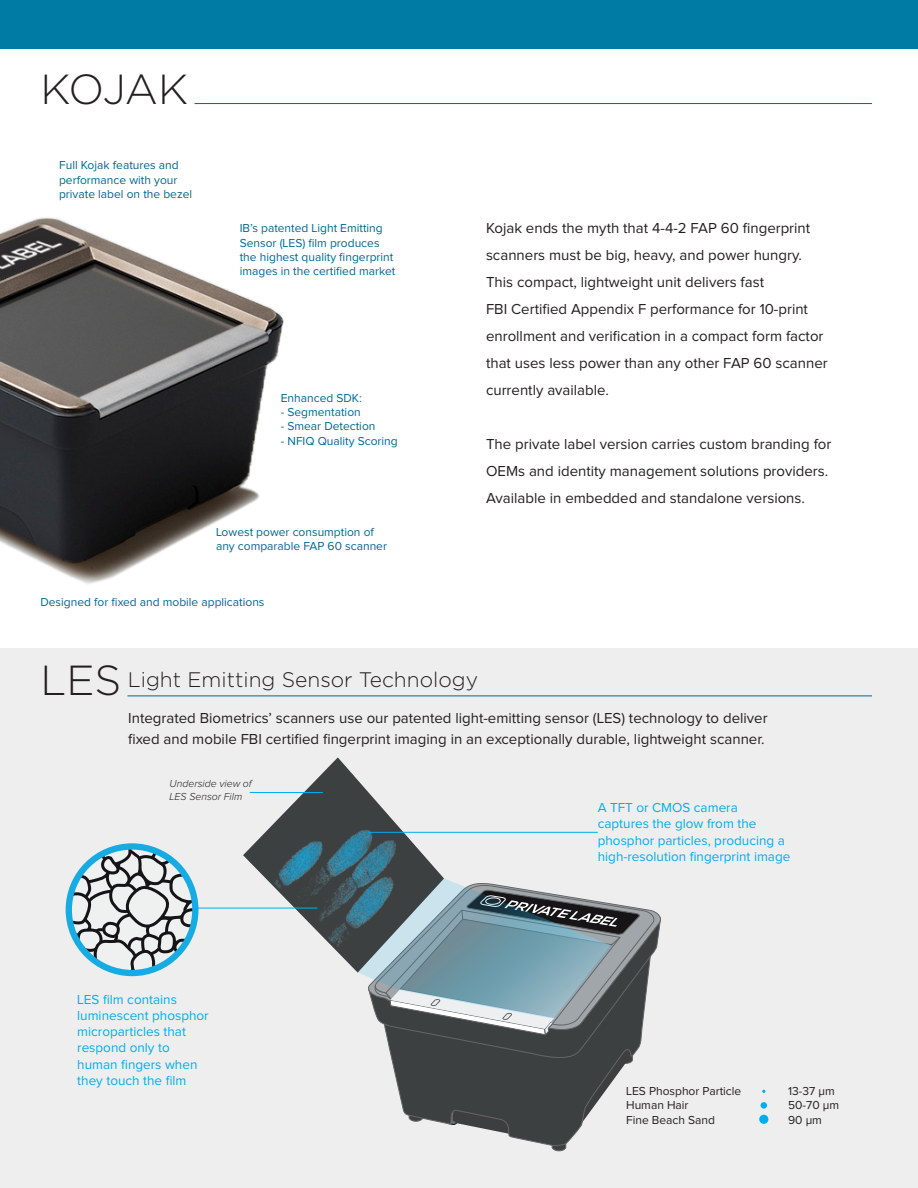
<style>
.page{position:relative;width:918px;height:1188px;background:#fff}
.page>*{position:absolute;margin:0;border:0;box-sizing:border-box;transform-origin:0 0}
.t1{font:300 42px "Gotham";letter-spacing:-.03em;color:#231f20}
.t2{font:300 21px "Gotham";color:#231f20}
.t3{font:15px/27px "Proxima Nova";color:#231f20}
.t4{font:13.5px/16.2px "Proxima Nova";color:#00aeef}
.t5{font:12px/14.4px "Proxima Nova";color:#006893}
.t6{font:12px "Proxima Nova";color:#231f20}
.t7{font:italic 300 10.5px/12.6px "Proxima Nova";color:#231f20}
.s1{font-size:42px}
</style>
<div class="page">
<div style="left:0;top:648px;width:918px;height:540px;background:#eeeeef"></div>
<svg style="left:551px;top:1146px;width:15px;height:6px"></svg>
<svg style="left:508px;top:1135px;width:67px;height:11px"></svg>
<svg style="left:243px;top:758px;width:418px;height:377px"></svg>
<div style="left:0;top:0;width:918px;height:49px;background:#007ca4"></div>
<img style="left:0;top:217px;width:284px;height:367px">
<hr style="left:195px;top:103px;width:677px;height:1px;background:#006893">
<hr style="left:127px;top:696px;width:745px;height:1px;background:#006893">
<svg style="left:69px;top:846px;width:124px;height:127px"></svg>
<div style="left:66px;top:843px;width:133px;height:133px;border:6px solid #16ace3;border-radius:50%"></div>
<hr style="left:250px;top:792px;width:73px;height:1px;background:#00aeef">
<hr style="left:195px;top:908px;width:123px;height:1px;background:#00aeef">
<hr style="left:368px;top:832px;width:230px;height:1px;background:#00aeef">
<div style="left:761px;top:1102px;width:6px;height:7px;background:#00aeef;border-radius:50%"></div>
<div style="left:759px;top:1115px;width:9px;height:9px;background:#00aeef;border-radius:50%"></div>
<p class="t1" style="left:40px;top:62px;width:149px">KOJAK</p>
<p class="t5" style="left:59px;top:159px;width:135px">Full Kojak features and performance with your private label on the bezel</p>
<p class="t5" style="left:240px;top:222px;width:157px">IB’s patented Light Emitting<br>Sensor (LES) film produces the highest quality fingerprint images in the certified market</p>
<p class="t5" style="left:281px;top:391px;width:83px">Enhanced SDK:</p>
<p class="t5" style="left:281px;top:405px;width:82px">- Segmentation</p>
<p class="t5" style="left:281px;top:420px;width:96px">- Smear Detection</p>
<p class="t5" style="left:281px;top:434px;width:119px">- NFIQ Quality Scoring</p>
<p class="t5" style="left:216px;top:525px;width:173px">Lowest power consumption of any comparable FAP 60 scanner</p>
<p class="t5" style="left:40px;top:595px;width:226px">Designed for fixed and mobile applications</p>
<p class="t3" style="left:486px;top:215px;width:343px">Kojak ends the myth that 4-4-2 FAP 60 fingerprint scanners must be big, heavy, and power hungry.<br>This compact, lightweight unit delivers fast<br>FBI Certified Appendix F performance for 10-print enrollment and verification in a compact form factor that uses less power than any other FAP 60 scanner currently available.</p>
<p class="t3" style="left:486px;top:431px;width:347px">The private label version carries custom branding for<br>OEMs and identity management solutions providers.</p>
<p class="t3" style="left:486px;top:485px;width:321px">Available in embedded and standalone versions.</p>
<p class="t2" style="left:40px;top:667px;width:439px"><span class="s1">LES</span> Light Emitting Sensor Technology</p>
<p class="t3" style="left:128px;top:708px;width:641px;line-height:21px">Integrated Biometrics’ scanners use our patented light-emitting sensor (LES) technology to deliver fixed and mobile FBI certified fingerprint imaging in an exceptionally durable, lightweight scanner.</p>
<p class="t7" style="left:170px;top:778px;width:84px">Underside view of<br>LES Sensor Film</p>
<p class="t4" style="left:77px;top:992px;width:133px">LES film contains luminescent phosphor microparticles that respond only to human fingers when they touch the film</p>
<p class="t4" style="left:598px;top:800px;width:194px">A TFT or CMOS camera captures the glow from the phosphor particles, producing a high-resolution fingerprint image</p>
<p class="t6" style="left:626px;top:1085px;width:117px">LES Phosphor Particle</p>
<p class="t6" style="left:788px;top:1085px;width:48px">13-37 µm</p>
<p class="t6" style="left:626px;top:1100px;width:64px">Human Hair</p>
<p class="t6" style="left:788px;top:1100px;width:52px">50-70 µm</p>
<p class="t6" style="left:626px;top:1114px;width:91px">Fine Beach Sand</p>
<p class="t6" style="left:788px;top:1114px;width:35px">90 µm</p>
</div>
